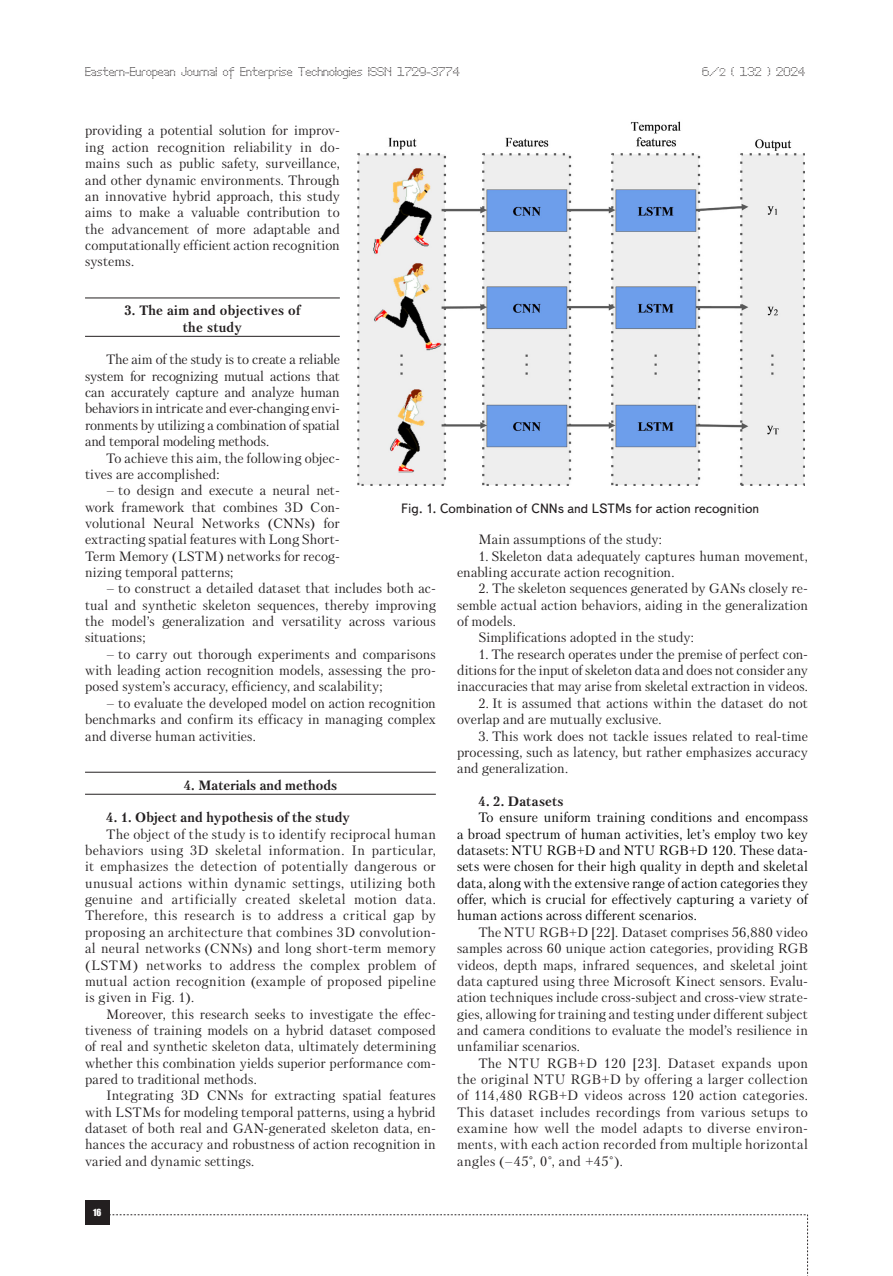
<style>
.page{position:relative;width:893px;height:1276px;background:#fff}
.page>*{position:absolute;margin:0;border:0;box-sizing:border-box;transform-origin:0 0}
.Text__англ{font:13.5px/16.4px "Petersburg C";letter-spacing:.005em;color:#231f20;text-align:justify}
.Text__англ-2{font:13.5px/16.4px "Petersburg C";letter-spacing:.01em;color:#000;text-align:justify}
.Рисунок{font:13.5px "Text Book C";color:#231f20}
.Text__англ-3{font:700 13.5px "Petersburg C";letter-spacing:.01em;color:#231f20}
.Раздел_статьи{font:700 13.5px/16.4px "Petersburg C";letter-spacing:.02em;color:#231f20;text-align:center}
.Раздел_статьи-2{font:700 13.5px "Petersburg C";color:#231f20}
.t1{font:12px "Perfo";letter-spacing:.015em;color:#231f20}
.t2{font:9px "Impact";color:#fff}
.s1{font-size:10.5px}
</style>
<div class="page">
<div style="left:85px;top:1200px;width:24px;height:24px;background:#231f20"></div>
<svg style="left:109px;top:1214px;width:699px;height:62px"></svg>
<hr style="left:85px;top:297px;width:255px;height:1px;background:#231f20">
<hr style="left:85px;top:336px;width:255px;height:1px;background:#231f20">
<hr style="left:85px;top:772px;width:351px;height:1px;background:#231f20">
<hr style="left:85px;top:794px;width:351px;height:1px;background:#231f20">
<img style="left:357px;top:121px;width:448px;height:364px">
<p class="t1" style="left:85px;top:65px;width:376px">Eastern-European Journal of Enterprise Technologies ISSN 1729-3774</p>
<p class="t1" style="left:702px;top:65px;width:104px">6/<span class="s1">2</span> ( 132 ) 2024</p>
<p class="Text__англ" style="left:85px;top:122px;width:256px">providing a potential solution for improv&shy;ing action recognition reliability in do&shy;mains such as public safety, surveillance, and other dynamic environments. Through an innovative hybrid approach, this study aims to make a valuable contribution to the advancement of more adaptable and computationally efficient action recognition systems.</p>
<p class="Раздел_статьи" style="left:124px;top:302px;width:178px">3. The aim and objectives of the study</p>
<p class="Text__англ" style="left:85px;top:351px;width:256px;text-indent:21px">The aim of the study is to create a reliable system for recognizing mutual actions that can accurately capture and analyze human behaviors in intricate and ever-changing envi&shy;ronments by utilizing a combination of spatial and temporal modeling methods.</p>
<p class="Text__англ" style="left:85px;top:449px;width:256px;text-indent:21px">To achieve this aim, the following objec&shy;tives are accomplished:</p>
<p class="Text__англ" style="left:85px;top:482px;width:256px;text-indent:21px">– to design and execute a neural net&shy;work framework that combines 3D Con&shy;volutional Neural Networks (CNNs) for extracting spatial features with Long Short-Term Memory (LSTM) networks for recog&shy;nizing temporal patterns;</p>
<p class="Text__англ" style="left:85px;top:580px;width:352px;text-indent:21px">– to construct a detailed dataset that includes both ac&shy;tual and synthetic skeleton sequences, thereby improving the model’s generalization and versatility across various situations;</p>
<p class="Text__англ" style="left:85px;top:646px;width:352px;text-indent:21px">– to carry out thorough experiments and comparisons with leading action recognition models, assessing the pro&shy;posed system’s accuracy, efficiency, and scalability;</p>
<p class="Text__англ" style="left:85px;top:695px;width:352px;text-indent:21px">– to evaluate the developed model on action recognition benchmarks and confirm its efficacy in managing complex and diverse human activities.</p>
<p class="Раздел_статьи-2" style="left:184px;top:777px;width:155px">4. Materials and methods</p>
<p class="Text__англ-3" style="left:106px;top:810px;width:245px">4. 1. Object and hypothesis of the study</p>
<p class="Text__англ" style="left:85px;top:825px;width:352px;text-indent:21px">The object of the study is to identify reciprocal human behaviors using 3D skeletal information. In particular, it emphasizes the detection of potentially dangerous or unusual actions within dynamic settings, utilizing both genuine and artificially created skeletal motion data.<br>Therefore, this research is to address a critical gap by proposing an architecture that combines 3D convolution&shy;al neural networks (CNNs) and long short-term memory (LSTM) networks to address the complex problem of mutual action recognition (example of proposed pipeline is given in Fig. 1).</p>
<p class="Text__англ" style="left:85px;top:1005px;width:352px;text-indent:21px">Moreover, this research seeks to investigate the effec&shy;tiveness of training models on a hybrid dataset composed of real and synthetic skeleton data, ultimately determining whether this combination yields superior performance com&shy;pared to traditional methods.</p>
<p class="Text__англ" style="left:85px;top:1087px;width:352px;text-indent:21px">Integrating 3D CNNs for extracting spatial features with LSTMs for modeling temporal patterns, using a hybrid dataset of both real and GAN-generated skeleton data, en&shy;hances the accuracy and robustness of action recognition in varied and dynamic settings.</p>
<p class="Рисунок" style="left:401px;top:501px;width:360px">Fig. 1. Combination of CNNs and LSTMs for action recognition</p>
<p class="Text__англ" style="left:478px;top:531px;width:185px">Main assumptions of the study:</p>
<p class="Text__англ" style="left:457px;top:547px;width:352px;text-indent:21px">1. Skeleton data adequately captures human movement, enabling accurate action recognition.</p>
<p class="Text__англ" style="left:457px;top:580px;width:352px;text-indent:21px">2. The skeleton sequences generated by GANs closely re&shy;semble actual action behaviors, aiding in the generalization of models.</p>
<p class="Text__англ" style="left:478px;top:629px;width:217px">Simplifications adopted in the study:</p>
<p class="Text__англ" style="left:457px;top:646px;width:352px;text-indent:21px">1. The research operates under the premise of perfect con&shy;ditions for the input of skeleton data and does not consider any inaccuracies that may arise from skeletal extraction in videos.</p>
<p class="Text__англ" style="left:457px;top:695px;width:352px;text-indent:21px">2. It is assumed that actions within the dataset do not overlap and are mutually exclusive.</p>
<p class="Text__англ" style="left:457px;top:727px;width:352px;text-indent:21px">3. This work does not tackle issues related to real-time processing, such as latency, but rather emphasizes accuracy and generalization.</p>
<p class="Text__англ-3" style="left:478px;top:793px;width:87px">4. 2. Datasets</p>
<p class="Text__англ-2" style="left:457px;top:809px;width:352px;text-indent:21px">To ensure uniform training conditions and encompass a broad spectrum of human activities, let’s employ two key datasets: NTU RGB+D and NTU RGB+D 120. These data&shy;sets were chosen for their high quality in depth and skeletal data, along with the extensive range of action categories they offer, which is crucial for effectively capturing a variety of human actions across different scenarios.</p>
<p class="Text__англ" style="left:457px;top:923px;width:352px;text-indent:21px">The NTU RGB+D [22]. Dataset comprises 56,880 video samples across 60 unique action categories, providing RGB videos, depth maps, infrared sequences, and skeletal joint data captured using three Microsoft Kinect sensors. Evalu&shy;ation techniques include cross-subject and cross-view strate&shy;gies, allowing for training and testing under different subject and camera conditions to evaluate the model’s resilience in unfamiliar scenarios.</p>
<p class="Text__англ" style="left:457px;top:1054px;width:352px;text-indent:21px">The NTU RGB+D 120 [23]. Dataset expands upon the original NTU RGB+D by offering a larger collection of 114,480 RGB+D videos across 120 action categories.<br>This dataset includes recordings from various setups to examine how well the model adapts to diverse environ&shy;ments, with each action recorded from multiple horizontal angles (–45°, 0°, and +45°).</p>
<p class="t2" style="left:93px;top:1205px;width:10px">16</p>
</div>
